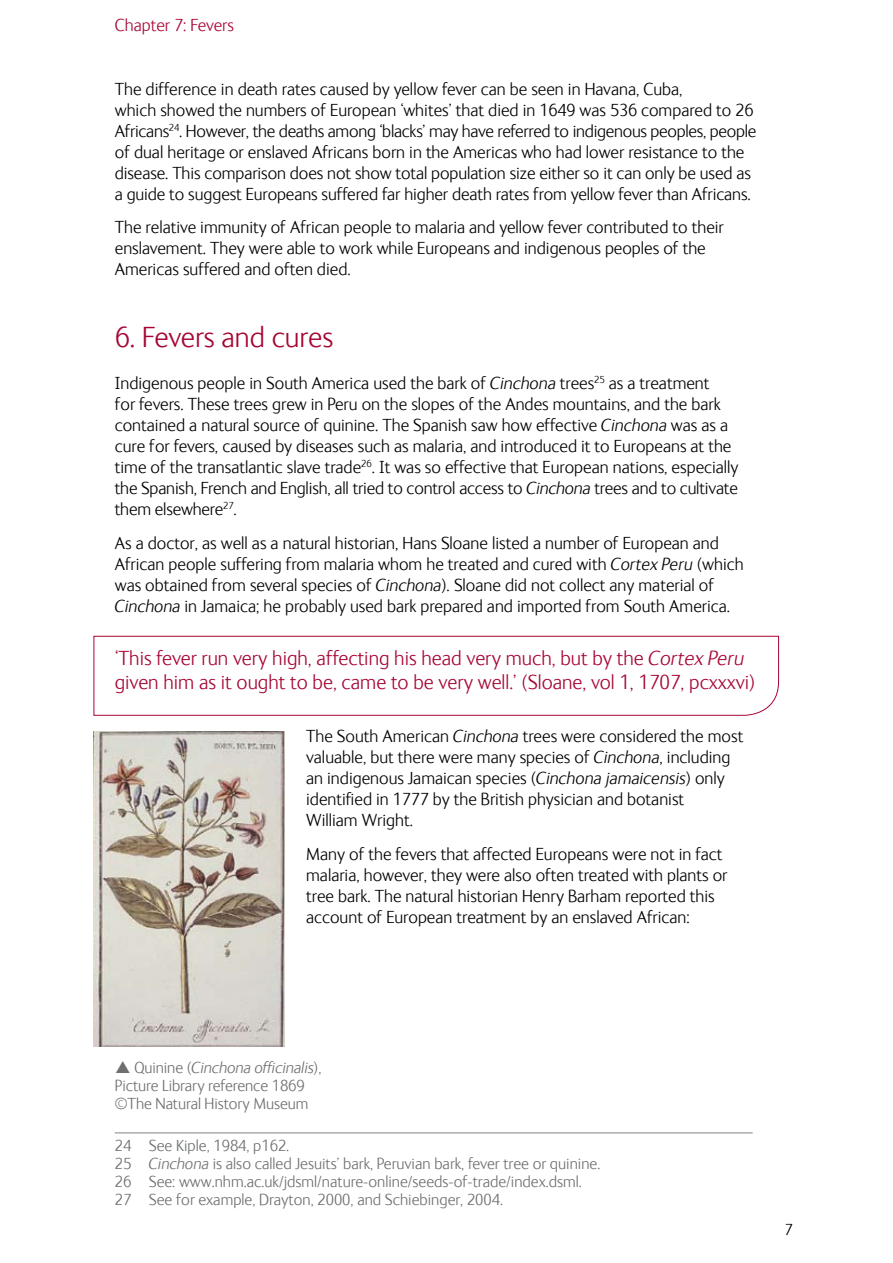
<style>
.page{position:relative;width:893px;height:1263px;background:#fff}
.page>*{position:absolute;margin:0;border:0;box-sizing:border-box;transform-origin:0 0}
.t1{font:300 30px "NHM Ingrid";color:#a70532}
.t2{font:300 21px/24px "NHM Ingrid";color:#a70532}
.t3{font:300 18px/21px "NHM Ingrid";color:#000}
.t4{font:300 18px "NHM Ingrid";color:#a70532}
.t5{font:300 16.5px/18px "NHM Ingrid";color:#6d6f71}
.t6{font:300 16.5px "NHM Ingrid";color:#000}
.s1{font-style:italic}
</style>
<div class="page">
<hr style="left:115px;top:1132px;width:638px;height:1px;background:#808285">
<svg style="left:93px;top:635px;width:686px;height:81px"></svg>
<img style="left:94px;top:731px;width:191px;height:315px">
<p class="t4" style="left:115px;top:16px;width:121px">Chapter 7: Fevers</p>
<p class="t3" style="left:115px;top:78px;width:643px">The difference in death rates caused by yellow fever can be seen in Havana, Cuba,<br>which showed the numbers of European ‘whites’ that died in 1649 was 536 compared to 26<br>Africans<sup>24</sup>. However, the deaths among ‘blacks’ may have referred to indigenous peoples, people of dual heritage or enslaved Africans born in the Americas who had lower resistance to the disease. This comparison does not show total population size either so it can only be used as a guide to suggest Europeans suffered far higher death rates from yellow fever than Africans.</p>
<p class="t3" style="left:115px;top:217px;width:610px">The relative immunity of African people to malaria and yellow fever contributed to their enslavement. They were able to work while Europeans and indigenous peoples of the<br>Americas suffered and often died.</p>
<h1 class="t1" style="left:115px;top:321px;width:220px">6. Fevers and cures</h1>
<p class="t3" style="left:115px;top:373px;width:625px">Indigenous people in South America used the bark of <span class="s1">Cinchona</span> trees<sup>25</sup> as a treatment<br>for fevers. These trees grew in Peru on the slopes of the Andes mountains, and the bark contained a natural source of quinine. The Spanish saw how effective <span class="s1">Cinchona</span> was as a cure for fevers, caused by diseases such as malaria, and introduced it to Europeans at the time of the transatlantic slave trade<sup>26</sup>. It was so effective that European nations, especially the Spanish, French and English, all tried to control access to <span class="s1">Cinchona</span> trees and to cultivate them elsewhere<sup>27</sup>.</p>
<p class="t3" style="left:115px;top:532px;width:630px">As a doctor, as well as a natural historian, Hans Sloane listed a number of European and African people suffering from malaria whom he treated and cured with <span class="s1">Cortex Peru</span> (which was obtained from several species of <span class="s1">Cinchona</span>). Sloane did not collect any material of <span class="s1">Cinchona</span> in Jamaica; he probably used bark prepared and imported from South America.</p>
<p class="t2" style="left:115px;top:647px;width:642px">‘This fever run very high, affecting his head very much, but by the <span class="s1">Cortex Peru </span>given him as it ought to be, came to be very well.’ (Sloane, vol 1, 1707, pcxxxvi)</p>
<p class="t3" style="left:306px;top:726px;width:439px">The South American <span class="s1">Cinchona</span> trees were considered the most valuable, but there were many species of <span class="s1">Cinchona</span>, including an indigenous Jamaican species (<span class="s1">Cinchona jamaicensis</span>) only identified in 1777 by the British physician and botanist<br>William Wright.</p>
<p class="t3" style="left:306px;top:844px;width:423px">Many of the fevers that affected Europeans were not in fact malaria, however, they were also often treated with plants or tree bark. The natural historian Henry Barham reported this account of European treatment by an enslaved African:</p>
<p class="t5" style="left:115px;top:1059px;width:208px;text-indent:20px">Quinine (<span class="s1">Cinchona officinalis</span>),<br>Picture Library reference 1869 ©The Natural History Museum</p>
<p class="t5" style="left:115px;top:1137px;width:487px">24 See Kiple, 1984, p162.<br>25 <span class="s1">Cinchona</span> is also called Jesuits’ bark, Peruvian bark, fever tree or quinine.<br>26 See: www.nhm.ac.uk/jdsml/nature-online/seeds-of-trade/index.dsml.<br>27 See for example, Drayton, 2000, and Schiebinger, 2004.</p>
<p class="t6" style="left:785px;top:1221px;width:10px">7</p>
</div>
